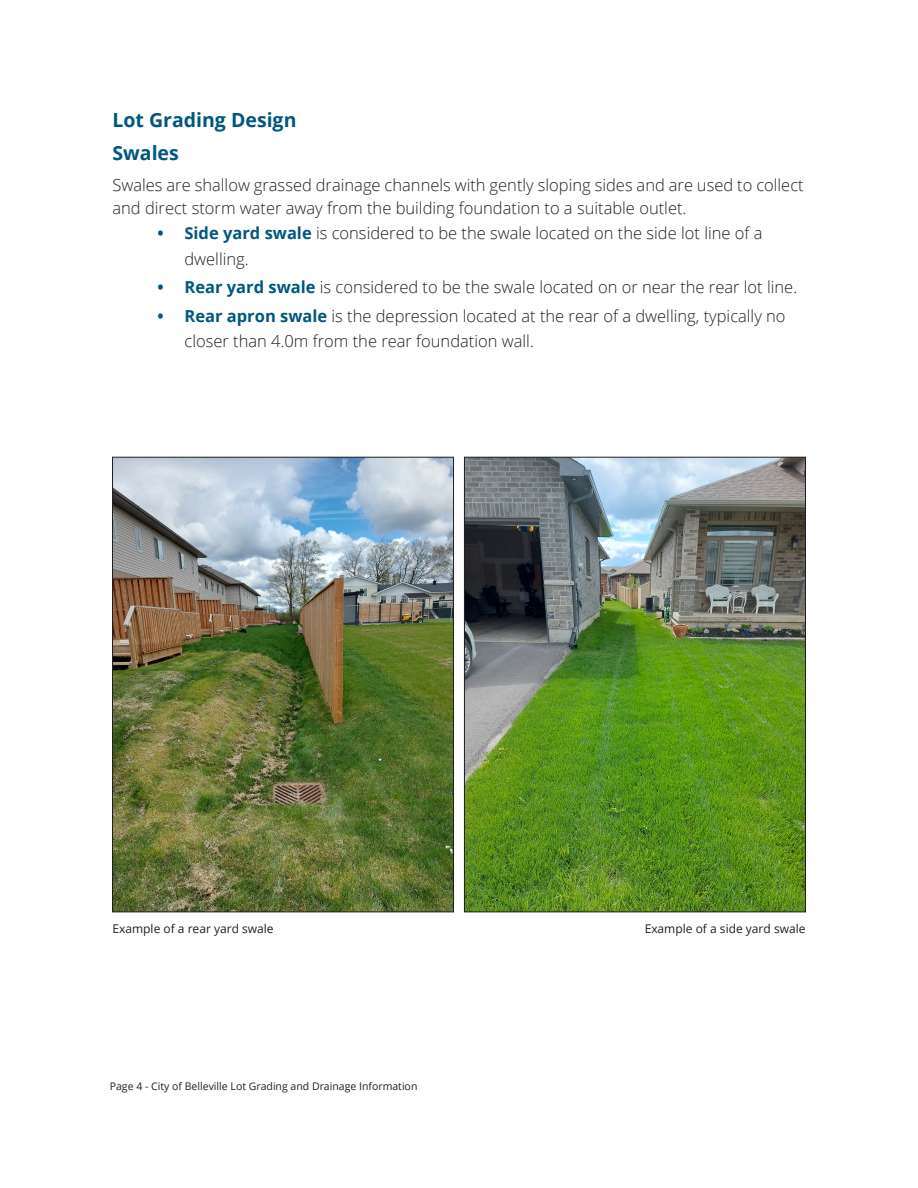
<style>
.page{position:relative;width:918px;height:1188px;background:#fff}
.page>*{position:absolute;margin:0;border:0;box-sizing:border-box;transform-origin:0 0}
.t1{font:700 19.5px "Open Sans";color:#00577d}
.Body{font:300 16.5px/25.5px "Open Sans";color:#231f20}
.t2{font:12px "Open Sans";color:#231f20}
.t3{font:10.5px "Open Sans";color:#231f20}
.s1{font-weight:700;color:#00577d}
</style>
<div class="page">
<img style="left:114px;top:459px;width:338px;height:451px">
<div style="left:112px;top:457px;width:342px;height:455px;border:1px solid #231f20"></div>
<img style="left:466px;top:459px;width:338px;height:451px">
<div style="left:464px;top:457px;width:342px;height:455px;border:1px solid #231f20"></div>
<h2 class="t1" style="left:112px;top:107px;width:185px">Lot Grading Design</h2>
<h2 class="t1" style="left:112px;top:139px;width:68px">Swales</h2>
<p class="Body" style="left:112px;top:174px;width:693px;line-height:22.5px">Swales are shallow grassed drainage channels with gently sloping sides and are used to collect and direct storm water away from the building foundation to a suitable outlet.</p>
<p class="Body" style="left:184px;top:220px;width:580px;text-indent:-27px"><span class="s1">• Side yard swale</span> is considered to be the swale located on the side lot line of a dwelling.</p>
<p class="Body" style="left:158px;top:274px;width:641px"><span class="s1">• Rear yard swale</span> is considered to be the swale located on or near the rear lot line.</p>
<p class="Body" style="left:184px;top:303px;width:603px;text-indent:-27px"><span class="s1">• Rear apron swale</span> is the depression located at the rear of a dwelling, typically no closer than 4.0m from the rear foundation wall.</p>
<p class="t2" style="left:112px;top:920px;width:163px">Example of a rear yard swale</p>
<p class="t2" style="left:645px;top:920px;width:162px">Example of a side yard swale</p>
<p class="t3" style="left:110px;top:1079px;width:309px">Page 4 - City of Belleville Lot Grading and Drainage Information</p>
</div>
